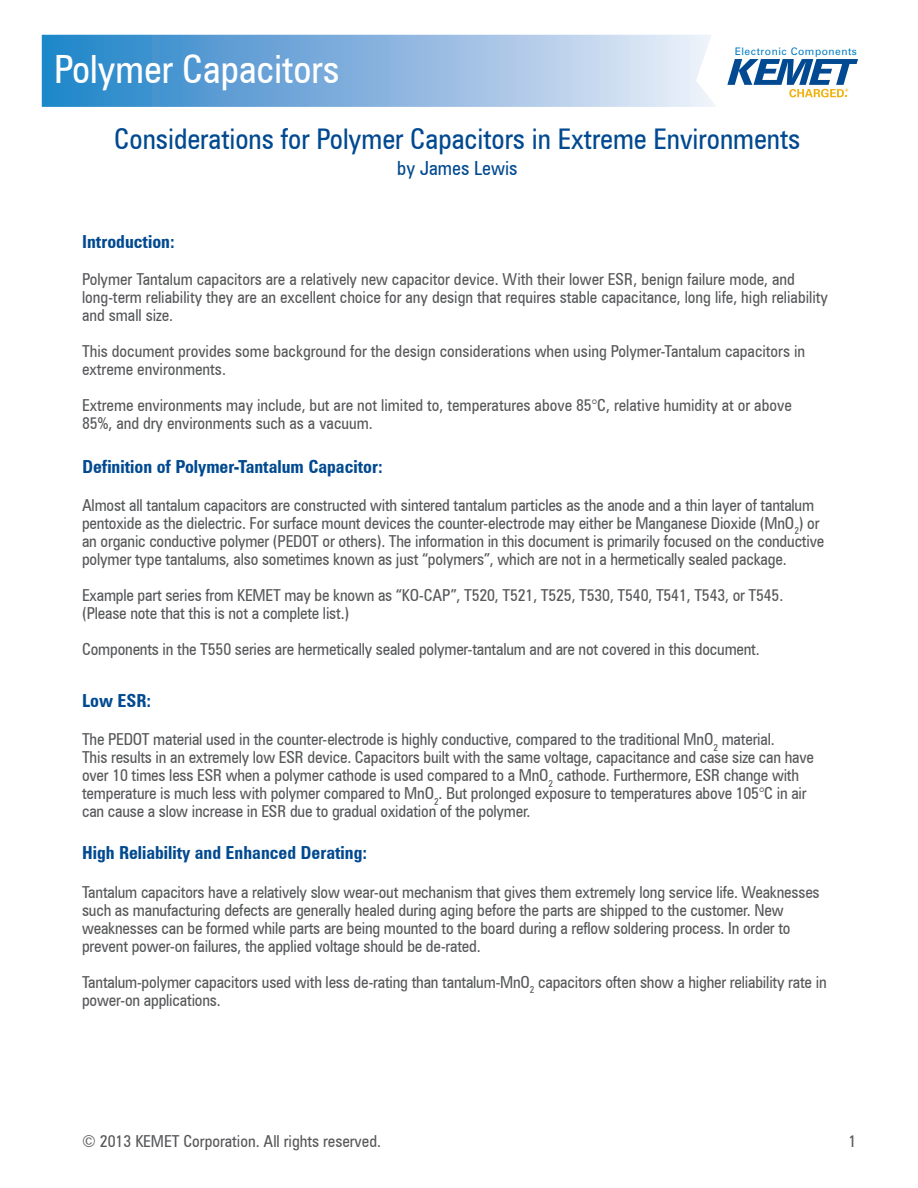
<style>
.page{position:relative;width:918px;height:1188px;background:#fff}
.page>*{position:absolute;margin:0;border:0;box-sizing:border-box;transform-origin:0 0}
.t1{font:condensed 39px "Zurich BT";color:#fff}
.t2{font:condensed 28.5px "Zurich BT";color:#014990}
.t3{font:condensed 19.5px "Zurich BT";color:#014990}
.t4{font:700 condensed 18px "Zurich BT";color:#014990}
.t5{font:condensed 16.5px/18px "Zurich BT";letter-spacing:-.01em;color:#57585a}
.t6{font:10.35px "Zurich BT";letter-spacing:.05em;color:#007cc2}
</style>
<div class="page">
<svg style="left:42px;top:35px;width:674px;height:72px"></svg>
<svg style="left:727px;top:59px;width:131px;height:38px"></svg>
<p class="t1" style="left:54px;top:45px;width:287px">Polymer Capacitors</p>
<p class="t6" style="left:735px;top:45px;width:124px">Electronic Components</p>
<p class="t2" style="left:114px;top:122px;width:688px">Considerations for Polymer Capacitors in Extreme Environments</p>
<p class="t3" style="left:397px;top:156px;width:122px">by James Lewis</p>
<p class="t4" style="left:82px;top:231px;width:94px">Introduction:</p>
<p class="t5" style="left:82px;top:270px;width:748px">Polymer Tantalum capacitors are a relatively new capacitor device. With their lower ESR, benign failure mode, and long-term reliability they are an excellent choice for any design that requires stable capacitance, long life, high reliability and small size.</p>
<p class="t5" style="left:82px;top:342px;width:725px">This document provides some background for the design considerations when using Polymer-Tantalum capacitors in extreme environments.</p>
<p class="t5" style="left:82px;top:396px;width:711px">Extreme environments may include, but are not limited to, temperatures above 85°C, relative humidity at or above<br>85%, and dry environments such as a vacuum.</p>
<p class="t4" style="left:82px;top:455px;width:302px">Definition of Polymer-Tantalum Capacitor:</p>
<p class="t5" style="left:82px;top:496px;width:744px">Almost all tantalum capacitors are constructed with sintered tantalum particles as the anode and a thin layer of tantalum pentoxide as the dielectric. For surface mount devices the counter-electrode may either be Manganese Dioxide (MnO<sub>2</sub>) or an organic conductive polymer (PEDOT or others). The information in this document is primarily focused on the conductive polymer type tantalums, also sometimes known as just “polymers”, which are not in a hermetically sealed package.</p>
<p class="t5" style="left:82px;top:586px;width:703px">Example part series from KEMET may be known as “KO-CAP”, T520, T521, T525, T530, T540, T541, T543, or T545. (Please note that this is not a complete list.)</p>
<p class="t5" style="left:82px;top:640px;width:679px">Components in the T550 series are hermetically sealed polymer-tantalum and are not covered in this document.</p>
<p class="t4" style="left:82px;top:690px;width:71px">Low ESR:</p>
<p class="t5" style="left:82px;top:730px;width:733px">The PEDOT material used in the counter-electrode is highly conductive, compared to the traditional MnO<sub>2</sub> material.<br>This results in an extremely low ESR device. Capacitors built with the same voltage, capacitance and case size can have over 10 times less ESR when a polymer cathode is used compared to a MnO<sub>2</sub> cathode. Furthermore, ESR change with temperature is much less with polymer compared to MnO<sub>2</sub>. But prolonged exposure to temperatures above 105°C in air can cause a slow increase in ESR due to gradual oxidation of the polymer.</p>
<p class="t4" style="left:82px;top:842px;width:287px">High Reliability and Enhanced Derating:</p>
<p class="t5" style="left:82px;top:883px;width:739px">Tantalum capacitors have a relatively slow wear-out mechanism that gives them extremely long service life. Weaknesses such as manufacturing defects are generally healed during aging before the parts are shipped to the customer. New weaknesses can be formed while parts are being mounted to the board during a reflow soldering process. In order to prevent power-on failures, the applied voltage should be de-rated.</p>
<p class="t5" style="left:82px;top:973px;width:746px">Tantalum-polymer capacitors used with less de-rating than tantalum-MnO<sub>2</sub> capacitors often show a higher reliability rate in power-on applications.</p>
<p class="t5" style="left:82px;top:1132px;width:300px">© 2013 KEMET Corporation. All rights reserved.</p>
<p class="t5" style="left:849px;top:1132px;width:9px">1</p>
</div>
